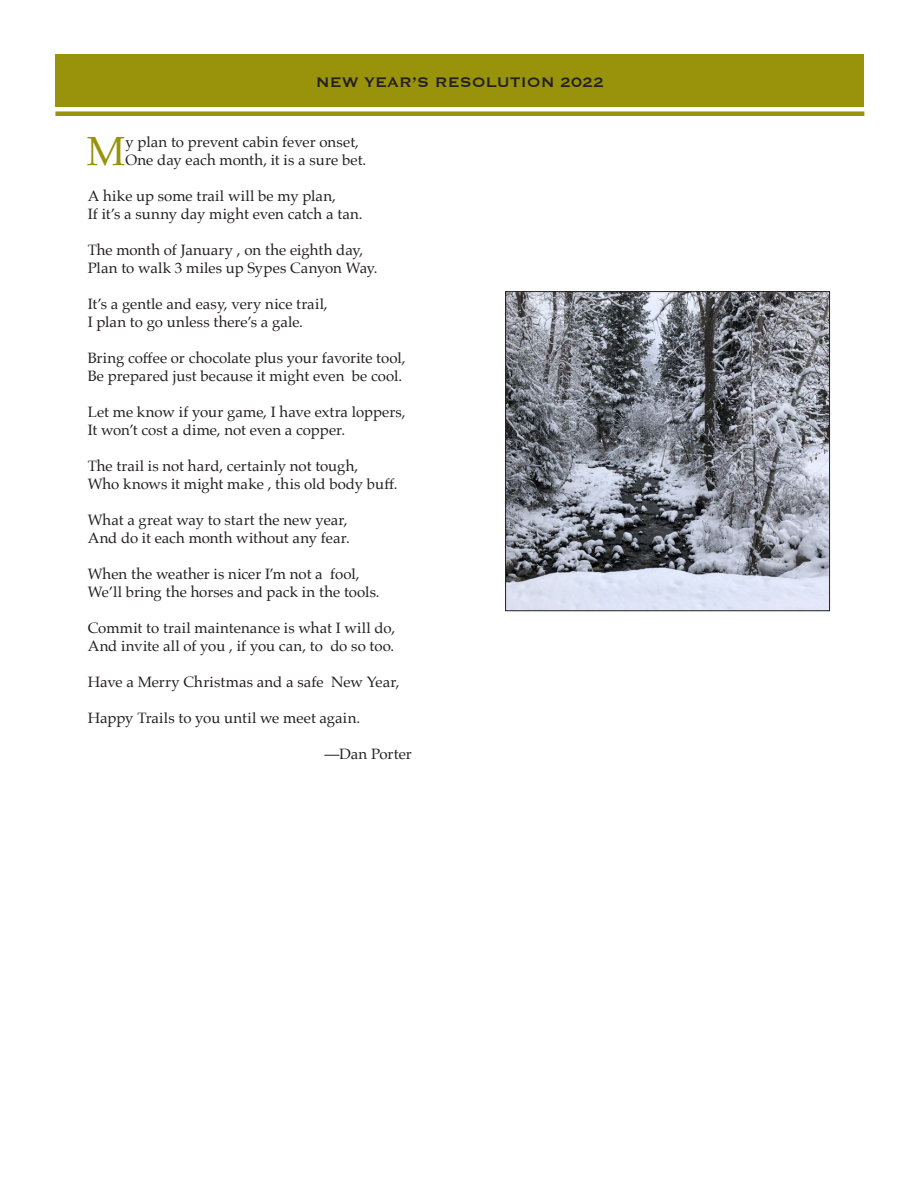
<style>
.page{position:relative;width:918px;height:1188px;background:#fff}
.page>*{position:absolute;margin:0;border:0;box-sizing:border-box;transform-origin:0 0}
.poems{font:40.8px "Palatino";color:#98930a}
.Page_heading_on_gree{font:18px "Copperplate";color:#231f20}
.poems-2{font:15px "Palatino";color:#231f20}
</style>
<div class="page">
<div style="left:55px;top:54px;width:809px;height:52px;background:#98930a"></div>
<div style="left:55px;top:111px;width:809px;height:5px;background:#98930a"></div>
<img style="left:507px;top:293px;width:321px;height:316px">
<div style="left:505px;top:291px;width:325px;height:320px;border:1px solid #231f20"></div>
<p class="Page_heading_on_gree" style="left:316px;top:70px;width:290px">NEW YEAR’S RESOLUTION 2022</p>
<p class="poems" style="left:87px;top:117px;width:40px">M</p>
<p class="poems-2" style="left:126px;top:130px;width:235px">y plan to prevent cabin fever onset,</p>
<p class="poems-2" style="left:126px;top:148px;width:242px">One day each month, it is a sure bet.</p>
<p class="poems-2" style="left:88px;top:184px;width:250px">A hike up some trail will be my plan,</p>
<p class="poems-2" style="left:88px;top:202px;width:276px">If it’s a sunny day might even catch a tan.</p>
<p class="poems-2" style="left:88px;top:238px;width:277px">The month of January , on the eighth day,</p>
<p class="poems-2" style="left:88px;top:256px;width:291px">Plan to walk 3 miles up Sypes Canyon Way.</p>
<p class="poems-2" style="left:88px;top:292px;width:241px">It’s a gentle and easy, very nice trail,</p>
<p class="poems-2" style="left:88px;top:310px;width:217px">I plan to go unless there’s a gale.</p>
<p class="poems-2" style="left:88px;top:346px;width:319px">Bring coffee or chocolate plus your favorite tool,</p>
<p class="poems-2" style="left:88px;top:364px;width:316px">Be prepared just because it might even be cool.</p>
<p class="poems-2" style="left:88px;top:400px;width:319px">Let me know if your game, I have extra loppers,</p>
<p class="poems-2" style="left:88px;top:418px;width:259px">It won’t cost a dime, not even a copper.</p>
<p class="poems-2" style="left:88px;top:454px;width:272px">The trail is not hard, certainly not tough,</p>
<p class="poems-2" style="left:88px;top:472px;width:311px">Who knows it might make , this old body buff.</p>
<p class="poems-2" style="left:88px;top:508px;width:261px">What a great way to start the new year,</p>
<p class="poems-2" style="left:88px;top:526px;width:264px">And do it each month without any fear.</p>
<p class="poems-2" style="left:88px;top:562px;width:273px">When the weather is nicer I’m not a fool,</p>
<p class="poems-2" style="left:88px;top:580px;width:293px">We’ll bring the horses and pack in the tools.</p>
<p class="poems-2" style="left:88px;top:616px;width:309px">Commit to trail maintenance is what I will do,</p>
<p class="poems-2" style="left:88px;top:634px;width:308px">And invite all of you , if you can, to do so too.</p>
<p class="poems-2" style="left:88px;top:670px;width:313px">Have a Merry Christmas and a safe New Year,</p>
<p class="poems-2" style="left:88px;top:706px;width:274px">Happy Trails to you until we meet again.</p>
<p class="poems-2" style="left:324px;top:742px;width:89px">—Dan Porter</p>
</div>
